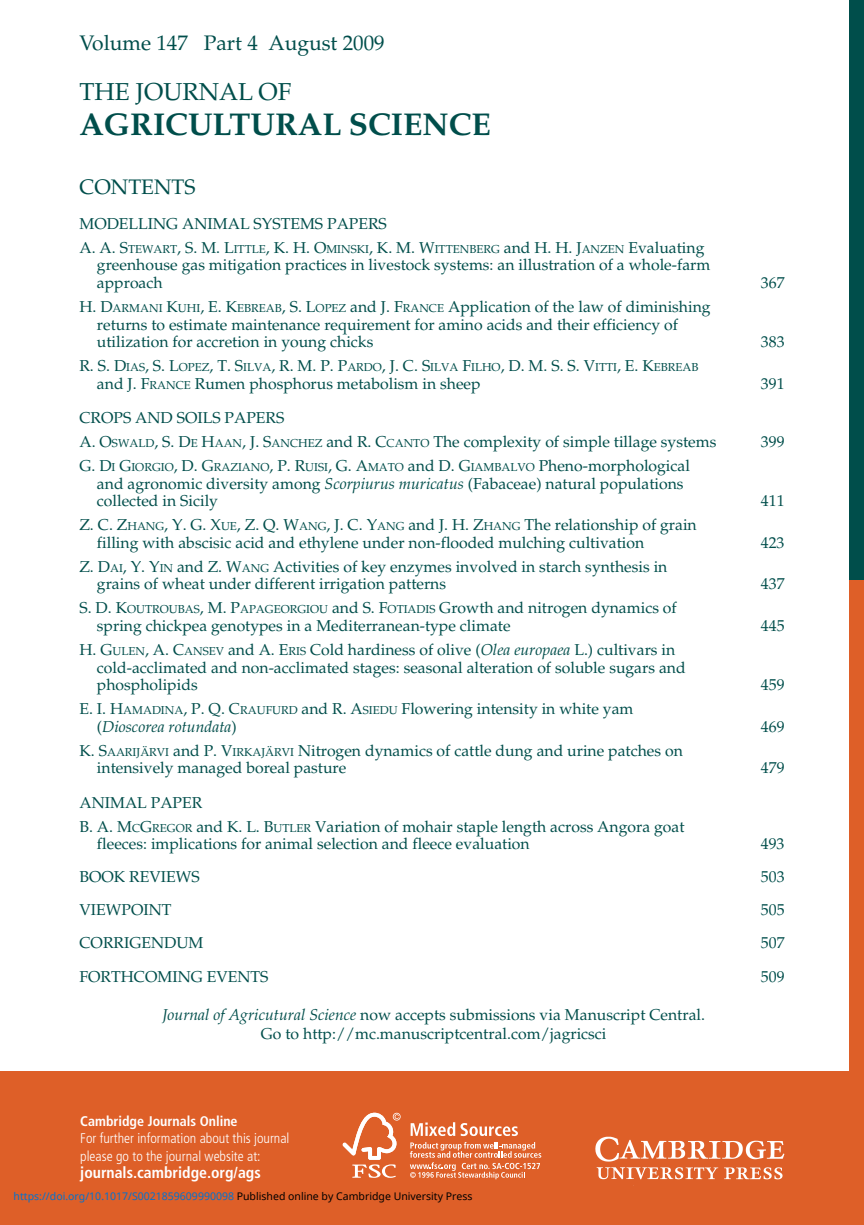
<style>
.page{position:relative;width:864px;height:1225px;background:#fff}
.page>*{position:absolute;margin:0;border:0;box-sizing:border-box;transform-origin:0 0}
.t1{font:700 31.5px "Palatino";color:#004e4b}
.t2{font:24.5px "Palatino";color:#004e4b}
.t3{font:21px "Palatino";color:#004e4b}
.t4{font:15.75px/17.5px "Palatino";color:#004e4b}
.t5{font:700 condensed 15.75px "Frutiger";color:#fff}
.t6{font:300 condensed 14px/17.5px "Frutiger";color:#fff}
.t7{font:700 condensed 14px "Frutiger";color:#fff}
.t8{font:10.5px "Noto Sans";color:#0172cf}
.s1{font-size:11.55px}
.s2{font-style:italic}
.s3{color:#000}
</style>
<div class="page">
<div style="left:0;top:1071px;width:863px;height:154px;background:#de5f28"></div>
<div style="left:848px;top:0;width:15px;height:1225px;background:#004e4b"></div>
<div style="left:848px;top:580px;width:15px;height:645px;background:#de5f28"></div>
<img style="left:595px;top:1136px;width:190px;height:50px">
<svg style="left:410px;top:1122px;width:107px;height:14px"></svg>
<svg style="left:409px;top:1142px;width:132px;height:37px"></svg>
<svg style="left:342px;top:1113px;width:58px;height:65px"></svg>
<h3 class="t3" style="left:79px;top:34px;width:307px">Volume 147 Part 4 August 2009</h3>
<h2 class="t2" style="left:79px;top:82px;width:213px">THE JOURNAL OF</h2>
<h1 class="t1" style="left:79px;top:112px;width:412px">AGRICULTURAL SCIENCE</h1>
<h3 class="t3" style="left:79px;top:179px;width:117px">CONTENTS</h3>
<p class="t4" style="left:79px;top:213px;width:626px;line-height:24px">MODELLING ANIMAL SYSTEMS PAPERS<br>A. A. S<span class="s1">TEWART</span>, S. M. L<span class="s1">ITTLE</span>, K. H. O<span class="s1">MINSKI</span>, K. M. W<span class="s1">ITTENBERG</span> and H. H. J<span class="s1">ANZEN</span> Evaluating</p>
<p class="t4" style="left:97px;top:258px;width:614px">greenhouse gas mitigation practices in livestock systems: an illustration of a whole-farm approach</p>
<p class="t4" style="left:97px;top:300px;width:615px;text-indent:-18px">H. D<span class="s1">ARMANI</span> K<span class="s1">UHI</span>, E. K<span class="s1">EBREAB</span>, S. L<span class="s1">OPEZ</span> and J. F<span class="s1">RANCE</span> Application of the law of diminishing returns to estimate maintenance requirement for amino acids and their efficiency of utilization for accretion in young chicks</p>
<p class="t4" style="left:97px;top:359px;width:603px;text-indent:-18px">R. S. D<span class="s1">IAS</span>, S. L<span class="s1">OPEZ</span>, T. S<span class="s1">ILVA</span>, R. M. P. P<span class="s1">ARDO</span>, J. C. S<span class="s1">ILVA</span> F<span class="s1">ILHO</span>, D. M. S. S. V<span class="s1">ITTI</span>, E. K<span class="s1">EBREAB </span>and J. F<span class="s1">RANCE</span> Rumen phosphorus metabolism in sheep</p>
<p class="t4" style="left:79px;top:408px;width:638px;line-height:24px">CROPS AND SOILS PAPERS<br>A. O<span class="s1">SWALD</span>, S. D<span class="s1">E</span> H<span class="s1">AAN</span>, J. S<span class="s1">ANCHEZ</span> and R. C<span class="s1">CANTO</span> The complexity of simple tillage systems</p>
<p class="t4" style="left:97px;top:459px;width:594px;text-indent:-18px">G. D<span class="s1">I</span> G<span class="s1">IORGIO</span>, D. G<span class="s1">RAZIANO</span>, P. R<span class="s1">UISI</span>, G. A<span class="s1">MATO</span> and D. G<span class="s1">IAMBALVO</span> Pheno-morphological and agronomic diversity among <span class="s2">Scorpiurus muricatus</span> (Fabaceae) natural populations collected in Sicily</p>
<p class="t4" style="left:97px;top:518px;width:601px;text-indent:-18px">Z. C. Z<span class="s1">HANG</span>, Y. G. X<span class="s1">UE</span>, Z. Q. W<span class="s1">ANG</span>, J. C. Y<span class="s1">ANG</span> and J. H. Z<span class="s1">HANG</span> The relationship of grain filling with abscisic acid and ethylene under non-flooded mulching cultivation</p>
<p class="t4" style="left:97px;top:560px;width:571px;text-indent:-18px">Z. D<span class="s1">AI</span>, Y. Y<span class="s1">IN</span> and Z. W<span class="s1">ANG</span> Activities of key enzymes involved in starch synthesis in grains of wheat under different irrigation patterns</p>
<p class="t4" style="left:97px;top:601px;width:581px;text-indent:-18px">S. D. K<span class="s1">OUTROUBAS</span>, M. P<span class="s1">APAGEORGIOU</span> and S. F<span class="s1">OTIADIS</span> Growth and nitrogen dynamics of spring chickpea genotypes in a Mediterranean-type climate</p>
<p class="t4" style="left:97px;top:643px;width:590px;text-indent:-18px">H. G<span class="s1">ULEN</span>, A. C<span class="s1">ANSEV</span> and A. E<span class="s1">RIS</span> Cold hardiness of olive (<span class="s2">Olea europaea</span> L.) cultivars in cold-acclimated and non-acclimated stages: seasonal alteration of soluble sugars and phospholipids</p>
<p class="t4" style="left:97px;top:702px;width:538px;text-indent:-18px">E. I. H<span class="s1">AMADINA</span>, P. Q. C<span class="s1">RAUFURD</span> and R. A<span class="s1">SIEDU</span> Flowering intensity in white yam (<span class="s2">Dioscorea rotundata</span>)</p>
<p class="t4" style="left:97px;top:743px;width:587px;text-indent:-18px">K. S<span class="s1">AARIJÄRVI</span> and P. V<span class="s1">IRKAJÄRVI</span> Nitrogen dynamics of cattle dung and urine patches on intensively managed boreal pasture</p>
<p class="t4" style="left:760px;top:276px;width:25px">367</p>
<p class="t4" style="left:760px;top:335px;width:25px">383</p>
<p class="t4" style="left:760px;top:376px;width:25px">391</p>
<p class="t4" style="left:760px;top:435px;width:25px">399</p>
<p class="t4" style="left:760px;top:494px;width:25px">411</p>
<p class="t4" style="left:760px;top:536px;width:25px">423</p>
<p class="t4" style="left:760px;top:577px;width:25px">437</p>
<p class="t4" style="left:760px;top:619px;width:25px">445</p>
<p class="t4" style="left:760px;top:678px;width:25px">459</p>
<p class="t4" style="left:760px;top:719px;width:25px">469</p>
<p class="t4" style="left:760px;top:761px;width:25px">479</p>
<p class="t4" style="left:79px;top:792px;width:606px;line-height:24px">ANIMAL PAPER<br>B. A. M<span class="s1">C</span>G<span class="s1">REGOR</span> and K. L. B<span class="s1">UTLER</span> Variation of mohair staple length across Angora goat</p>
<p class="t4" style="left:97px;top:837px;width:434px">fleeces: implications for animal selection and fleece evaluation</p>
<p class="t4" style="left:760px;top:837px;width:25px">493</p>
<p class="t4" style="left:79px;top:870px;width:122px">BOOK REVIEWS</p>
<p class="t4" style="left:760px;top:870px;width:25px">503</p>
<p class="t4" style="left:79px;top:903px;width:93px">VIEWPOINT</p>
<p class="t4" style="left:760px;top:903px;width:25px">505</p>
<p class="t4" style="left:79px;top:935px;width:125px">CORRIGENDUM</p>
<p class="t4" style="left:760px;top:935px;width:25px">507</p>
<p class="t4" style="left:79px;top:970px;width:190px">FORTHCOMING EVENTS</p>
<p class="t4" style="left:760px;top:970px;width:25px">509</p>
<p class="t4" style="left:162px;top:1007px;width:544px;line-height:19.2px;text-align:center"><span class="s2">Journal of Agricutural Science</span> now accepts submissions via Manuscript Central.<br>Go to http://mc.manuscriptcentral.com/jagricsci</p>
<p class="t7" style="left:80px;top:1115px;width:159px">Cambridge Journals Online</p>
<p class="t6" style="left:80px;top:1131px;width:210px">For further information about this journal please go to the journal website at:</p>
<p class="t5" style="left:80px;top:1166px;width:182px">journals.cambridge.org/ags</p>
<p class="t8" style="left:14px;top:1189px;width:460px">https://doi.org/10.1017/S0021859609990098 <span class="s3">Published online by Cambridge University Press</span></p>
</div>
